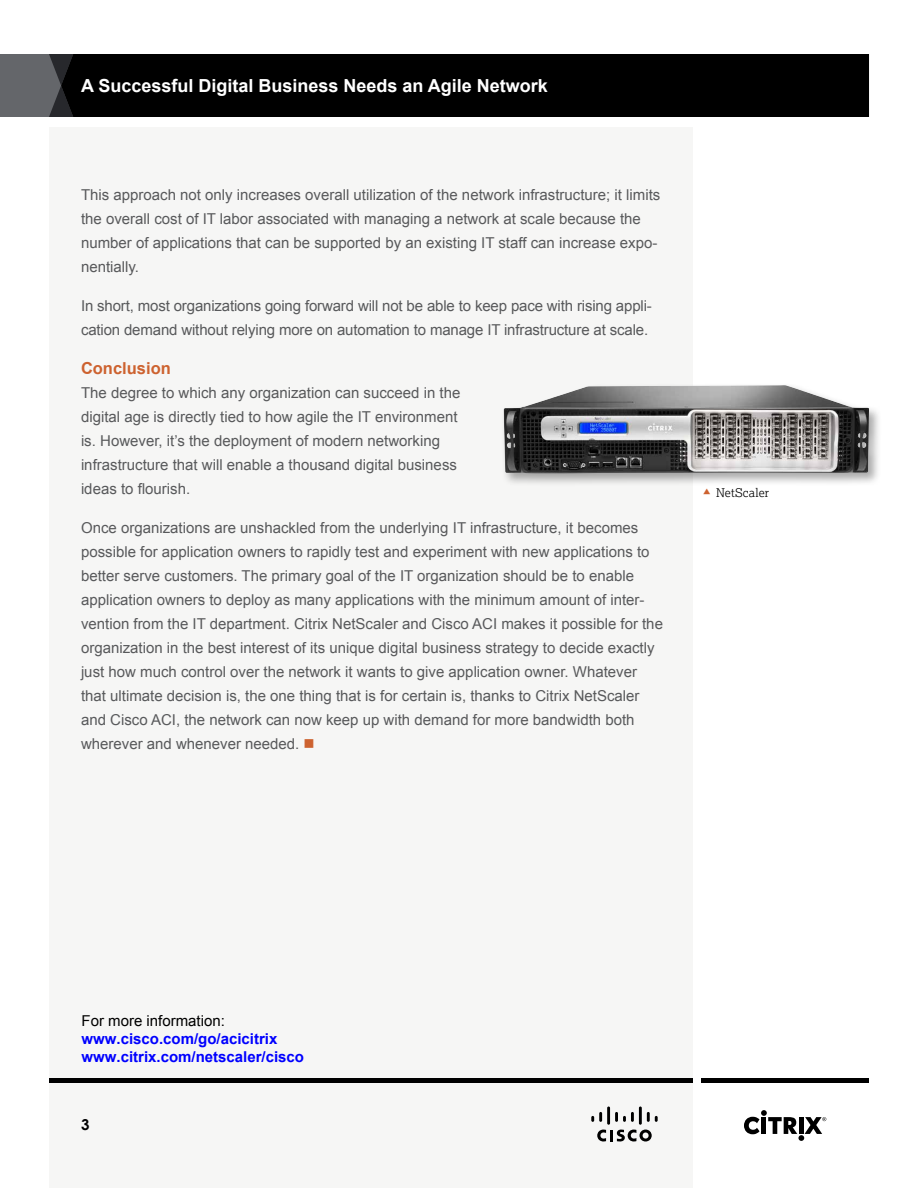
<style>
.page{position:relative;width:918px;height:1188px;background:#fff}
.page>*{position:absolute;margin:0;border:0;box-sizing:border-box;transform-origin:0 0}
.t1{font:700 18px "Arial";color:#fff}
.t2{font:700 16.5px "Arial";color:#cd622f}
.t3{font:15px/24px "Arial";color:#58595b}
.t4{font:700 15px/18px "Arial";color:#00f}
.t5{font:15px "Arial";color:#000}
.t6{font:700 15px "Century Gothic";color:#000}
.t7{font:300 12px "Lexia";letter-spacing:.02em;color:#000}
.s1{color:#cd622f}
</style>
<div class="page">
<div style="left:49px;top:128px;width:643px;height:1060px;background:#f6f6f5"></div>
<svg style="left:0;top:54px;width:61px;height:63px;background:#5e5f63"></svg>
<div style="left:61px;top:54px;width:808px;height:63px;background:#000"></div>
<hr style="left:49px;top:1079px;width:643px;height:4px;background:#000">
<hr style="left:701px;top:1079px;width:168px;height:4px;background:#000">
<div style="left:501px;top:383px;width:381px;height:103px;background:#000;opacity:.34"></div>
<img style="left:504px;top:385px;width:365px;height:88px">
<svg style="left:744px;top:1110px;width:82px;height:31px"></svg>
<svg style="left:597px;top:1130px;width:55px;height:12px"></svg>
<svg style="left:591px;top:1112px;width:11px;height:10px"></svg>
<hr style="left:607px;top:1107px;width:3px;height:18px;background:#000">
<svg style="left:615px;top:1112px;width:19px;height:10px"></svg>
<hr style="left:639px;top:1107px;width:3px;height:18px;background:#000">
<svg style="left:647px;top:1112px;width:11px;height:10px"></svg>
<p class="t1" style="left:81px;top:74px;width:468px">A Successful Digital Business Needs an Agile Network</p>
<p class="t3" style="left:81px;top:183px;width:581px">This approach not only increases overall utilization of the network infrastructure; it limits the overall cost of IT labor associated with managing a network at scale because the number of applications that can be supported by an existing IT staff can increase expo&shy;nentially.</p>
<p class="t3" style="left:81px;top:294px;width:572px">In short, most organizations going forward will not be able to keep pace with rising appli&shy;cation demand without relying more on automation to manage IT infrastructure at scale.</p>
<p class="t2" style="left:81px;top:357px;width:91px">Conclusion</p>
<p class="t3" style="left:81px;top:381px;width:381px">The degree to which any organization can succeed in the digital age is directly tied to how agile the IT environment is. However, it’s the deployment of modern networking infrastructure that will enable a thousand digital business ideas to flourish.</p>
<p class="t3" style="left:81px;top:516px;width:584px">Once organizations are unshackled from the underlying IT infrastructure, it becomes possible for application owners to rapidly test and experiment with new applications to better serve customers. The primary goal of the IT organization should be to enable application owners to deploy as many applications with the minimum amount of inter&shy;vention from the IT department. Citrix NetScaler and Cisco ACI makes it possible for the organization in the best interest of its unique digital business strategy to decide exactly just how much control over the network it wants to give application owner. Whatever that ultimate decision is, the one thing that is for certain is, thanks to Citrix NetScaler and Cisco ACI, the network can now keep up with demand for more bandwidth both wherever and whenever needed. <span class="s1">■</span></p>
<p class="t7" style="left:716px;top:485px;width:55px">NetScaler</p>
<p class="t5" style="left:82px;top:1011px;width:145px">For more information:</p>
<p class="t4" style="left:82px;top:1031px;width:224px">www.cisco.com/go/acicitrix www.citrix.com/netscaler/cisco</p>
<p class="t6" style="left:81px;top:1115px;width:10px">3</p>
</div>
